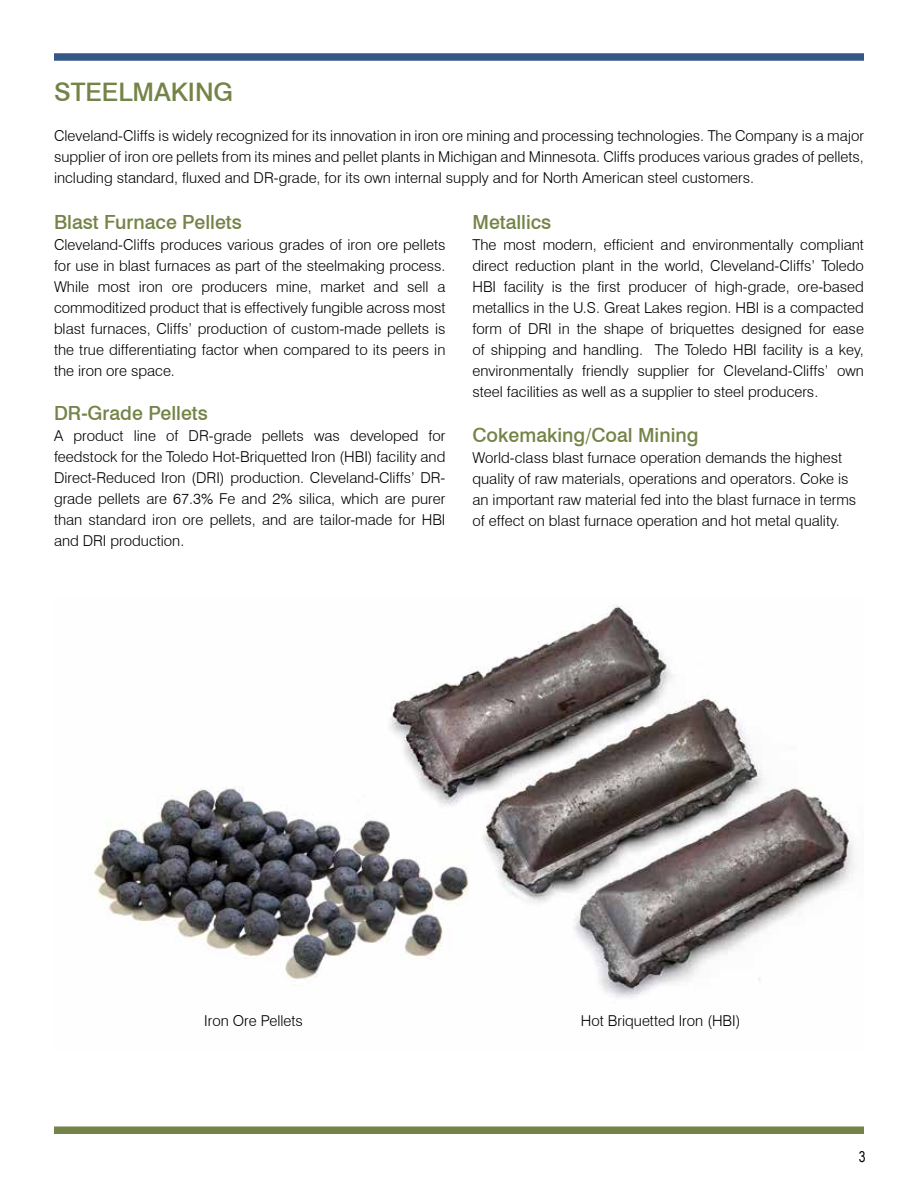
<style>
.page{position:relative;width:918px;height:1188px;background:#fff}
.page>*{position:absolute;margin:0;border:0;box-sizing:border-box;transform-origin:0 0}
.t1{font:500 25.5px "Swiss 721 BT";color:#748347}
.t2{font:500 19.5px "Swiss 721 BT";color:#748347}
.t3{font:300 15px/21px "Swiss 721 BT";color:#000;text-align:justify}
.t4{font:15px "Arial Narrow";color:#000}
</style>
<div class="page">
<div style="left:54px;top:53px;width:810px;height:8px;background:#365888"></div>
<div style="left:54px;top:1126px;width:810px;height:8px;background:#748347"></div>
<img style="left:90px;top:605px;width:765px;height:393px">
<h1 class="t1" style="left:54px;top:77px;width:181px">STEELMAKING</h1>
<p class="t3" style="left:54px;top:125px;width:812px">Cleveland-Cliffs is widely recognized for its innovation in iron ore mining and processing technologies. The Company is a major supplier of iron ore pellets from its mines and pellet plants in Michigan and Minnesota. Cliffs produces various grades of pellets, including standard, fluxed and DR-grade, for its own internal supply and for North American steel customers.</p>
<h2 class="t2" style="left:54px;top:210px;width:189px">Blast Furnace Pellets</h2>
<p class="t3" style="left:54px;top:234px;width:393px">Cleveland-Cliffs produces various grades of iron ore pellets for use in blast furnaces as part of the steelmaking process.<br>While most iron ore producers mine, market and sell a commoditized product that is effectively fungible across most blast furnaces, Cliffs’ production of custom-made pellets is the true differentiating factor when compared to its peers in the iron ore space.</p>
<h2 class="t2" style="left:54px;top:401px;width:155px">DR-Grade Pellets</h2>
<p class="t3" style="left:54px;top:425px;width:393px">A product line of DR-grade pellets was developed for feedstock for the Toledo Hot-Briquetted Iron (HBI) facility and Direct-Reduced Iron (DRI) production. Cleveland-Cliffs’ DR&shy;grade pellets are 67.3% Fe and 2% silica, which are purer than standard iron ore pellets, and are tailor-made for HBI and DRI production.</p>
<h2 class="t2" style="left:472px;top:211px;width:80px">Metallics</h2>
<p class="t3" style="left:472px;top:234px;width:393px">The most modern, efficient and environmentally compliant direct reduction plant in the world, Cleveland-Cliffs’ Toledo HBI facility is the first producer of high-grade, ore-based metallics in the U.S. Great Lakes region. HBI is a compacted form of DRI in the shape of briquettes designed for ease of shipping and handling. The Toledo HBI facility is a key, environmentally friendly supplier for Cleveland-Cliffs’ own steel facilities as well as a supplier to steel producers.</p>
<h2 class="t2" style="left:472px;top:423px;width:227px">Cokemaking/Coal Mining</h2>
<p class="t3" style="left:472px;top:447px;width:385px;text-align:left">World-class blast furnace operation demands the highest quality of raw materials, operations and operators. Coke is an important raw material fed into the blast furnace in terms of effect on blast furnace operation and hot metal quality.</p>
<p class="t3" style="left:204px;top:1010px;width:100px">Iron Ore Pellets</p>
<p class="t3" style="left:581px;top:1010px;width:161px">Hot Briquetted Iron (HBI)</p>
<p class="t4" style="left:859px;top:1145px;width:8px">3</p>
</div>
